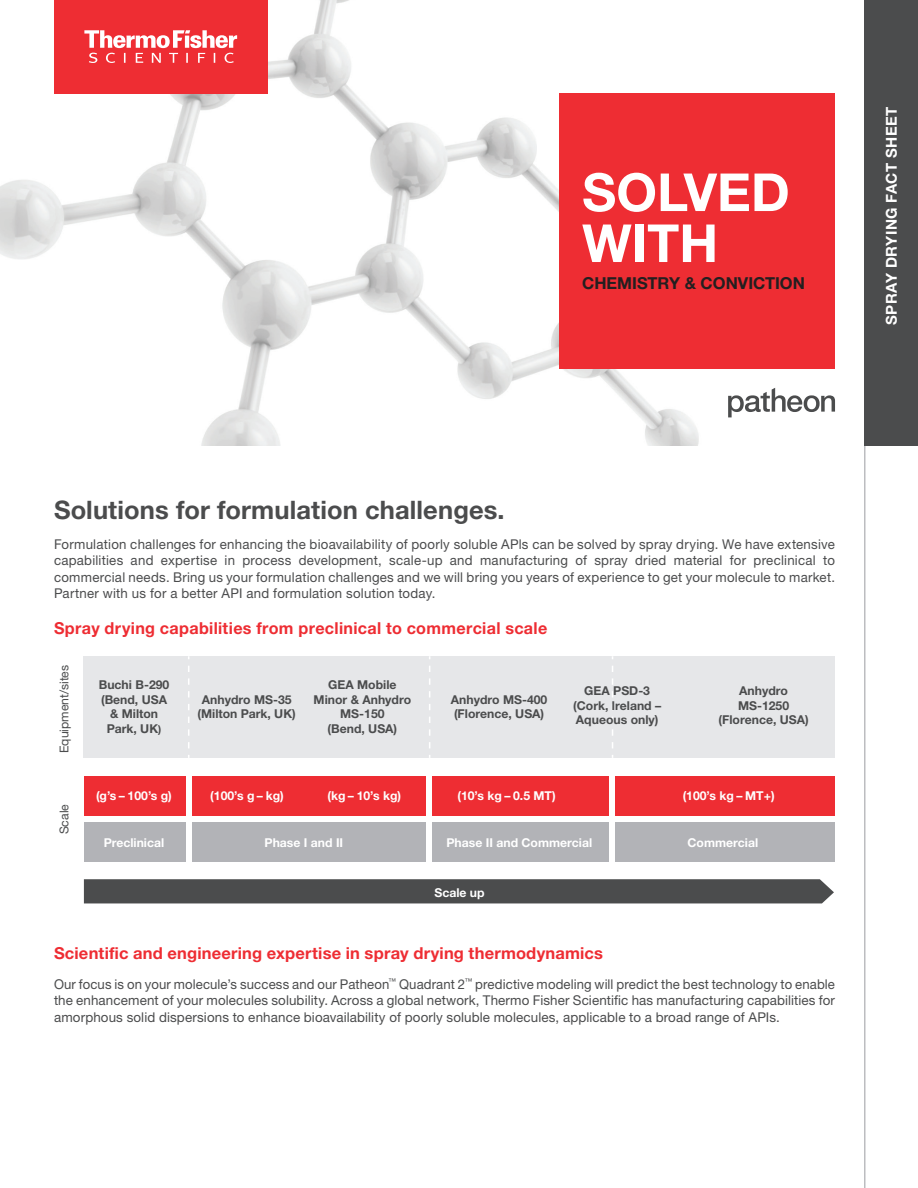
<style>
.page{position:relative;width:918px;height:1188px;background:#fff}
.page>*{position:absolute;margin:0;border:0;box-sizing:border-box;transform-origin:0 0}
.t1{font:700 52.5px/51px "Helvetica Neue LTW1 G";color:#fff}
.t2{font:700 25.5px "Helvetica Neue LTW1 G";letter-spacing:.005em;color:#4b4c4d}
.t3{font:700 16.5px "Helvetica Neue LTW1 G";letter-spacing:.02em;color:#ee2d33}
.t4{font:700 16.5px "Helvetica Neue LTW1 G";color:#231f20}
.t5{font:700 15px "Helvetica Neue LTW1 G";letter-spacing:.03em;color:#fff}
.t6{font:13.5px/16.5px "Helvetica Neue LTW1 G";letter-spacing:.01em;color:#4b4c4d;text-align:justify}
.t7{font:700 12.15px/14.7px "Helvetica Neue LTW1 G";color:#4b4c4d;text-align:center}
.t8{font:700 12.15px "Helvetica Neue LTW1 G";color:#fff}
.t9{font:12.15px "Helvetica Neue LTW1 G";color:#4b4c4d}
.s1{font-size:10.65px}
</style>
<div class="page">
<img style="left:0;top:0;width:732px;height:445px">
<svg style="left:728px;top:388px;width:107px;height:29px"></svg>
<div style="left:54px;top:0;width:214px;height:93px;background:#ee2d33"></div>
<svg style="left:84px;top:30px;width:153px;height:33px"></svg>
<div style="left:560px;top:93px;width:275px;height:276px;background:#ee2d33"></div>
<hr style="left:864px;top:0;width:2px;height:1188px;background:#bcbdc0">
<div style="left:865px;top:0;width:53px;height:445px;background:#4b4c4d"></div>
<div style="left:84px;top:656px;width:751px;height:102px;background:#e6e7e9"></div>
<svg style="left:188px;top:656px;width:1px;height:92px"></svg>
<svg style="left:429px;top:656px;width:1px;height:92px"></svg>
<svg style="left:612px;top:656px;width:1px;height:92px"></svg>
<div style="left:84px;top:776px;width:101px;height:40px;background:#ee2d33"></div>
<div style="left:192px;top:776px;width:234px;height:40px;background:#ee2d33"></div>
<div style="left:433px;top:776px;width:176px;height:40px;background:#ee2d33"></div>
<div style="left:616px;top:776px;width:219px;height:40px;background:#ee2d33"></div>
<div style="left:84px;top:822px;width:101px;height:40px;background:#b2b3b7"></div>
<div style="left:192px;top:822px;width:234px;height:40px;background:#b2b3b7"></div>
<div style="left:433px;top:822px;width:176px;height:40px;background:#b2b3b7"></div>
<div style="left:616px;top:822px;width:219px;height:40px;background:#b2b3b7"></div>
<div style="left:84px;top:879px;width:750px;height:24px;background:#4b4c4d"></div>
<h1 class="t1" style="left:582px;top:167px;width:209px">SOLVED<br>WITH</h1>
<p class="t4" style="left:582px;top:273px;width:224px">CHEMISTRY &amp; CONVICTION</p>
<p class="t5" style="left:882px;top:325px;width:220px;rotate:-90deg">SPRAY DRYING FACT SHEET</p>
<h2 class="t2" style="left:54px;top:494px;width:452px">Solutions for formulation challenges.</h2>
<p class="t6" style="left:54px;top:536px;width:783px">Formulation challenges for enhancing the bioavailability of poorly soluble APls can be solved by spray drying. We have extensive capabilities and expertise in process development, scale-up and manufacturing of spray dried material for preclinical to commercial needs. Bring us your formulation challenges and we will bring you years of experience to get your molecule to market.<br>Partner with us for a better API and formulation solution today.</p>
<p class="t3" style="left:54px;top:618px;width:495px">Spray drying capabilities from preclinical to commercial scale</p>
<p class="t9" style="left:57px;top:753px;width:90px;rotate:-90deg">Equipment/sites</p>
<p class="t9" style="left:57px;top:834px;width:32px;rotate:-90deg">Scale</p>
<p class="t7" style="left:99px;top:677px;width:72px">Buchi B-290 (Bend, USA &amp; Milton<br>Park, UK<span class="s1">)</span></p>
<p class="t7" style="left:198px;top:692px;width:100px">Anhydro MS-35 (Milton Park, UK)</p>
<p class="t7" style="left:314px;top:677px;width:99px">GEA Mobile<br>Minor &amp; Anhydro<br>MS-150<br>(Bend, USA)</p>
<p class="t7" style="left:451px;top:692px;width:98px;text-align:left">Anhydro MS-400 (Florence, USA)</p>
<p class="t7" style="left:573px;top:683px;width:89px">GEA PSD-3 (Cork, lreland –<br>Aqueous only)</p>
<p class="t7" style="left:719px;top:683px;width:92px">Anhydro<br>MS-1250 (Florence, USA)</p>
<p class="t8" style="left:96px;top:789px;width:77px">(g’s – 100’s g)</p>
<p class="t8" style="left:210px;top:789px;width:75px">(100’s g – kg)</p>
<p class="t8" style="left:327px;top:789px;width:75px">(kg – 10’s kg)</p>
<p class="t8" style="left:457px;top:789px;width:100px">(10’s kg – 0.5 MT)</p>
<p class="t8" style="left:683px;top:789px;width:93px">(100’s kg – MT+)</p>
<p class="t8" style="left:104px;top:835px;width:62px">Preclinical</p>
<p class="t8" style="left:265px;top:835px;width:80px">Phase I and II</p>
<p class="t8" style="left:446px;top:835px;width:147px">Phase II and Commercial</p>
<p class="t8" style="left:688px;top:835px;width:72px">Commercial</p>
<p class="t8" style="left:434px;top:886px;width:52px">Scale up</p>
<p class="t3" style="left:54px;top:943px;width:551px">Scientific and engineering expertise in spray drying thermodynamics</p>
<p class="t6" style="left:54px;top:976px;width:783px">Our focus is on your molecule’s success and our Patheon<sup>™</sup> Quadrant 2<sup>™</sup> predictive modeling will predict the best technology to enable the enhancement of your molecules solubility. Across a global network, Thermo Fisher Scientific has manufacturing capabilities for amorphous solid dispersions to enhance bioavailability of poorly soluble molecules, applicable to a broad range of APIs.</p>
</div>
